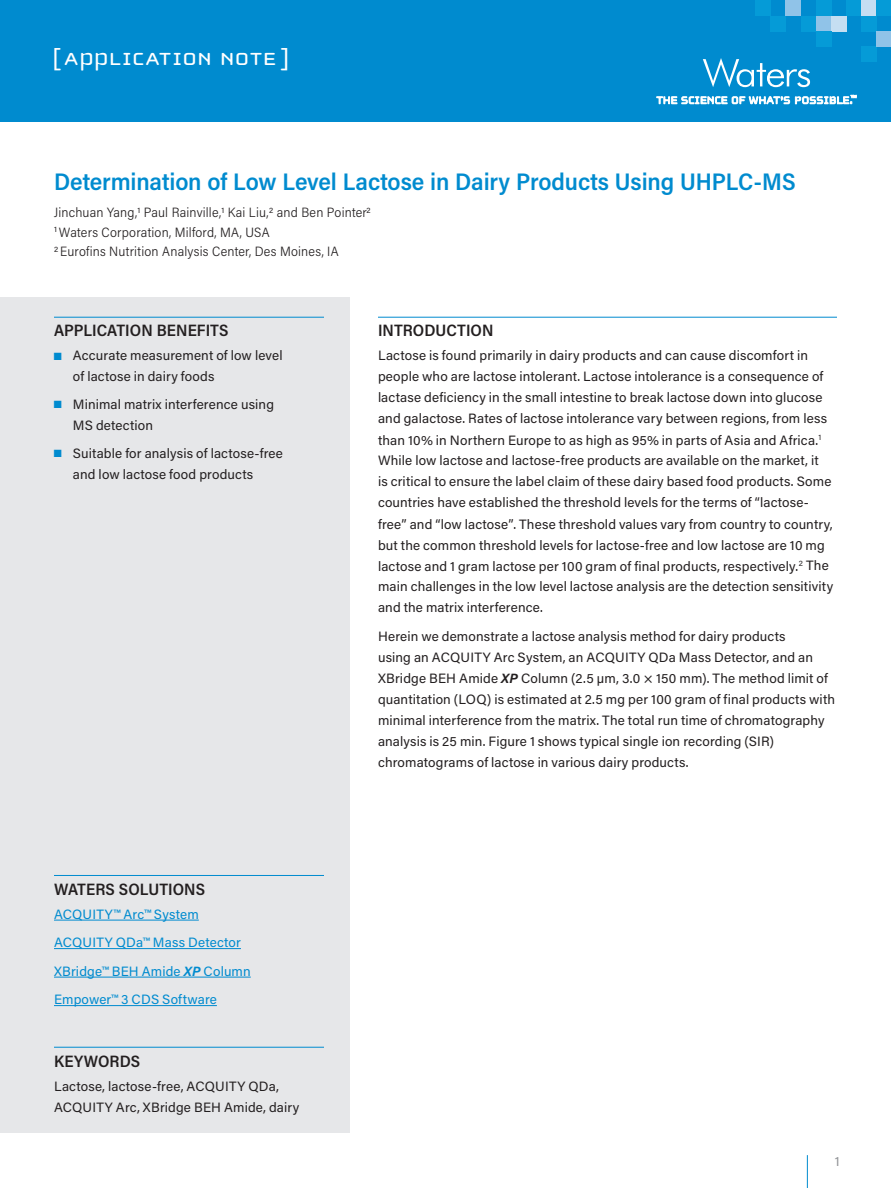
<style>
.page{position:relative;width:891px;height:1188px;background:#fff}
.page>*{position:absolute;margin:0;border:0;box-sizing:border-box;transform-origin:0 0}
.t1{font:25.5px "Cholla Unicase";letter-spacing:.01em;color:#fff;scale:1.1 1}
.t2{font:600 24px "Acumin Pro Semi Cond";letter-spacing:-.005em;color:#008bcf}
.t3{font:600 16.5px "Acumin Pro Semi Cond";letter-spacing:.005em;color:#231f20}
.t4{font:13.5px/21px "Acumin Pro";letter-spacing:.01em;color:#231f20}
.t5{font:300 13.5px/19.5px "Acumin Pro Semi Cond";letter-spacing:.015em;color:#231f20}
.t6{font:13.5px/28.5px "Acumin Pro";letter-spacing:.015em;color:#008bcf}
.t7{font:13.5px "Acumin Pro";color:#939598}
.s1{color:#008bcf}
.s2{font-weight:700;font-style:italic}
</style>
<div class="page">
<div style="left:0;top:0;width:891px;height:122px;background:#008bcf"></div>
<div style="left:755px;top:0;width:15px;height:16px;background:#059bd7"></div>
<div style="left:861px;top:47px;width:15px;height:15px;background:#059bd7"></div>
<div style="left:770px;top:16px;width:16px;height:15px;background:#059bd7"></div>
<div style="left:786px;top:0;width:15px;height:16px;background:#90c3e8"></div>
<div style="left:801px;top:16px;width:15px;height:15px;background:#059bd7"></div>
<div style="left:816px;top:16px;width:16px;height:15px;background:#90c3e8"></div>
<div style="left:832px;top:16px;width:15px;height:15px;background:#c5def2"></div>
<div style="left:816px;top:0;width:16px;height:16px;background:#059bd7"></div>
<div style="left:816px;top:31px;width:16px;height:16px;background:#059bd7"></div>
<div style="left:861px;top:0;width:15px;height:16px;background:#c5def2"></div>
<div style="left:847px;top:0;width:14px;height:16px;background:#059bd7"></div>
<div style="left:876px;top:0;width:15px;height:16px;background:#059bd7"></div>
<div style="left:861px;top:16px;width:15px;height:15px;background:#059bd7"></div>
<div style="left:876px;top:31px;width:15px;height:16px;background:#90c3e8"></div>
<svg style="left:657px;top:95px;width:199px;height:9px"></svg>
<svg style="left:703px;top:58px;width:107px;height:29px"></svg>
<hr style="left:807px;top:1155px;width:1px;height:33px;background:#008bcf">
<div style="left:0;top:298px;width:350px;height:835px;background:#e6e7e9"></div>
<hr style="left:54px;top:875px;width:270px;height:1px;background:#008bcf">
<hr style="left:54px;top:920px;width:145px;height:1px;background:#008bcf">
<hr style="left:54px;top:948px;width:187px;height:1px;background:#008bcf">
<hr style="left:54px;top:977px;width:197px;height:1px;background:#008bcf">
<hr style="left:54px;top:1005px;width:163px;height:1px;background:#008bcf">
<hr style="left:54px;top:1047px;width:270px;height:1px;background:#008bcf">
<hr style="left:54px;top:317px;width:270px;height:1px;background:#008bcf">
<hr style="left:378px;top:317px;width:459px;height:1px;background:#008bcf">
<h1 class="t1" style="left:52px;top:46px;width:217px">[ APPLICATION NOTE ]</h1>
<h2 class="t2" style="left:54px;top:165px;width:743px">Determination of Low Level Lactose in Dairy Products Using UHPLC-MS</h2>
<p class="t5" style="left:54px;top:202px;width:318px">Jinchuan Yang,<sup>1</sup> Paul Rainville,<sup>1</sup> Kai Liu,<sup>2</sup> and Ben Pointer<sup>2<br>1</sup> Waters Corporation, Milford, MA, USA<br><sup>2</sup> Eurofins Nutrition Analysis Center, Des Moines, IA</p>
<p class="t3" style="left:54px;top:319px;width:176px">APPLICATION BENEFITS</p>
<p class="t4" style="left:73px;top:345px;width:211px;text-indent:-19px"><span class="s1">■</span> Accurate measurement of low level of lactose in dairy foods</p>
<p class="t4" style="left:73px;top:393px;width:203px;text-indent:-19px"><span class="s1">■</span> Minimal matrix interference using<br>MS detection</p>
<p class="t4" style="left:73px;top:442px;width:212px;text-indent:-19px"><span class="s1">■</span> Suitable for analysis of lactose-free and low lactose food products</p>
<p class="t3" style="left:54px;top:877px;width:153px">WATERS SOLUTIONS</p>
<p class="t6" style="left:54px;top:899px;width:198px">ACQUITY™ Arc™ System<br>ACQUITY QDa™ Mass Detector<br>XBridge™ BEH Amide <span class="s2">XP</span> Column<br>Empower™ 3 CDS Software</p>
<p class="t3" style="left:54px;top:1049px;width:88px">KEYWORDS</p>
<p class="t4" style="left:54px;top:1075px;width:247px">Lactose, lactose-free, ACQUITY QDa,<br>ACQUITY Arc, XBridge BEH Amide, dairy</p>
<p class="t3" style="left:378px;top:319px;width:117px">INTRODUCTION</p>
<p class="t4" style="left:378px;top:345px;width:457px">Lactose is found primarily in dairy products and can cause discomfort in people who are lactose intolerant. Lactose intolerance is a consequence of lactase deficiency in the small intestine to break lactose down into glucose and galactose. Rates of lactose intolerance vary between regions, from less than 10% in Northern Europe to as high as 95% in parts of Asia and Africa.<sup>1<br></sup>While low lactose and lactose-free products are available on the market, it<br>is critical to ensure the label claim of these dairy based food products. Some countries have established the threshold levels for the terms of “lactose&shy;free” and “low lactose”. These threshold values vary from country to country, but the common threshold levels for lactose-free and low lactose are 10 mg lactose and 1 gram lactose per 100 gram of final products, respectively.<sup>2</sup> The main challenges in the low level lactose analysis are the detection sensitivity and the matrix interference.</p>
<p class="t4" style="left:378px;top:625px;width:459px">Herein we demonstrate a lactose analysis method for dairy products<br>using an ACQUITY Arc System, an ACQUITY QDa Mass Detector, and an XBridge BEH Amide <span class="s2">XP</span> Column (2.5 µm, 3.0 × 150 mm). The method limit of quantitation (LOQ) is estimated at 2.5 mg per 100 gram of final products with minimal interference from the matrix. The total run time of chromatography analysis is 25 min. Figure 1 shows typical single ion recording (SIR) chromatograms of lactose in various dairy products.</p>
<p class="t7" style="left:835px;top:1151px;width:6px">1</p>
</div>
